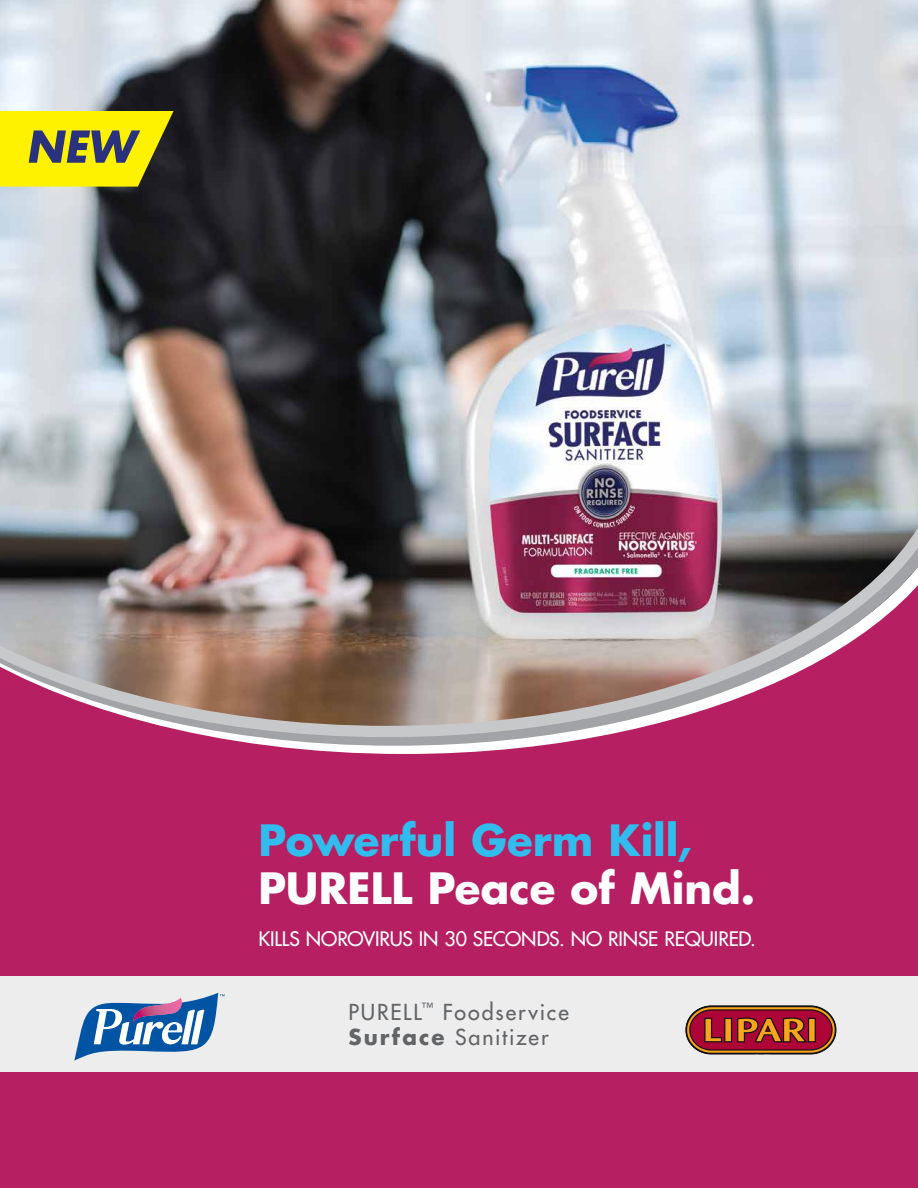
<style>
.page{position:relative;width:918px;height:1188px;background:#fff}
.page>*{position:absolute;margin:0;border:0;box-sizing:border-box;transform-origin:0 0}
.t1{font:700 42px "Futura Std";color:#fff}
.t2{font:700 42px "Futura Std";color:#32bbed}
.t3{font:500 21.45px/25.8px "Futura Std";letter-spacing:.085em;color:#636466}
.t4{font:500 19.5px "Futura Std";letter-spacing:-.01em;color:#fff}
.s1{font-weight:700}
</style>
<div class="page">
<img style="left:0;top:0;width:918px;height:434px">
<div style="left:0;top:760px;width:918px;height:428px;background:#b61f61"></div>
<div style="left:0;top:752px;width:918px;height:8px;background:#b61f61"></div>
<svg style="left:0;top:111px;width:174px;height:76px;background:#c6be18"></svg>
<div style="left:0;top:976px;width:918px;height:95px;background:#ededee"></div>
<svg style="left:0;top:743px;width:918px;height:9px"></svg>
<img style="left:0;top:434px;width:918px;height:309px">
<svg style="left:74px;top:993px;width:151px;height:68px"></svg>
<img style="left:685px;top:1005px;width:152px;height:50px">
<h1 class="t2" style="left:259px;top:812px;width:435px">Powerful Germ Kill,</h1>
<h1 class="t1" style="left:259px;top:860px;width:498px">PURELL Peace of Mind.</h1>
<p class="t4" style="left:259px;top:927px;width:499px">KILLS NOROVIRUS IN 30 SECONDS. NO RINSE REQUIRED.</p>
<p class="t3" style="left:348px;top:999px;width:222px">PURELL<sup>™</sup> Foodservice<br><span class="s1">Surface</span> Sanitizer</p>
</div>
